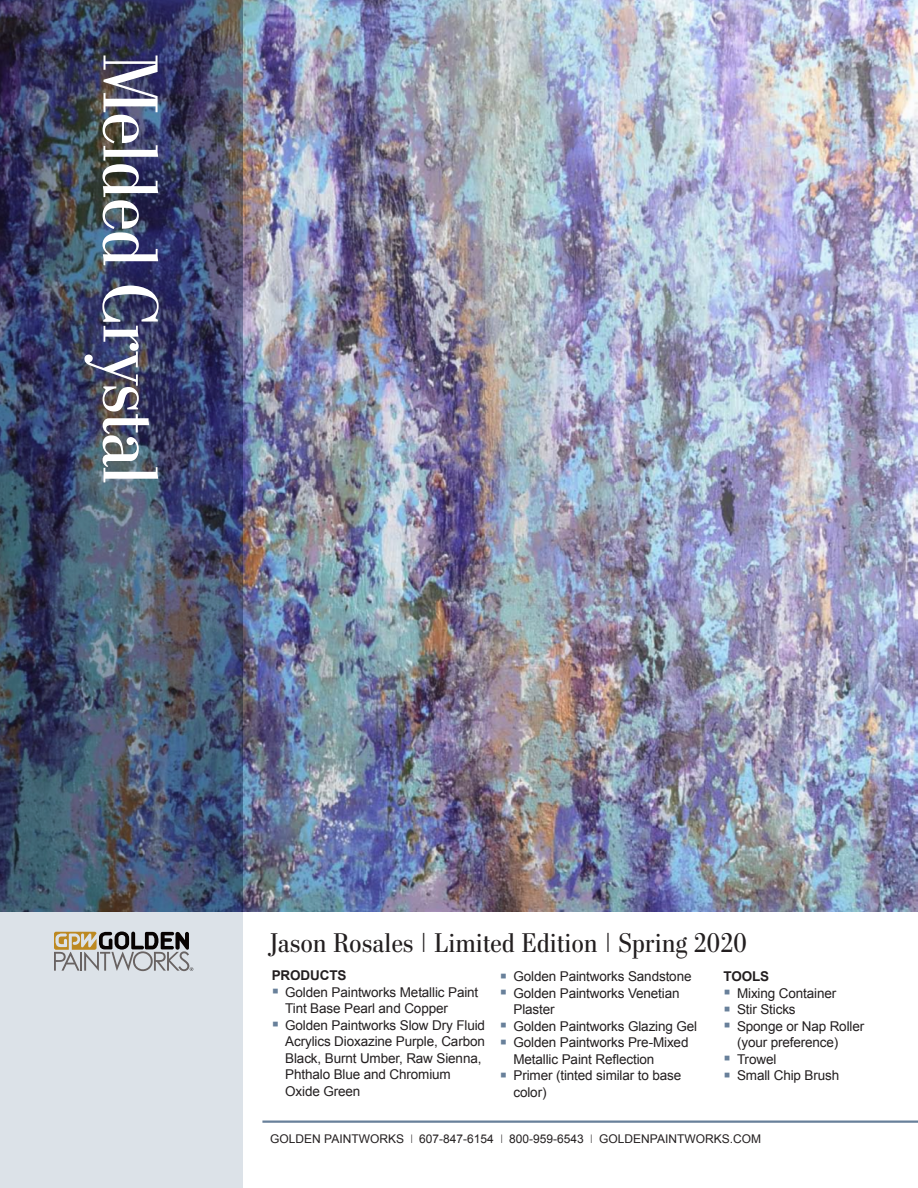
<style>
.page{position:relative;width:918px;height:1188px;background:#fff}
.page>*{position:absolute;margin:0;border:0;box-sizing:border-box;transform-origin:0 0}
.t1{font:78px "Stilson";letter-spacing:-.005em;color:#fff}
.t2{font:27px "Stilson";letter-spacing:.02em;color:#231f20}
.t3{font:13.5px/16.5px "Arial";letter-spacing:-.01em;color:#231f20}
.t4{font:700 13.5px "Arial";letter-spacing:-.01em;color:#231f20}
.t5{font:12px "Arial";color:#231f20}
.s1{font-size:21px;color:#68809a}
.s2{font-family:"Stilson"}
</style>
<div class="page">
<div style="left:0;top:889px;width:243px;height:299px;background:#dce2e8"></div>
<img style="left:243px;top:0;width:675px;height:911px">
<img style="left:0;top:0;width:243px;height:911px">
<hr style="left:262px;top:1121px;width:656px;height:2px;background:#68809a">
<svg style="left:54px;top:931px;width:139px;height:40px"></svg>
<p class="t1" style="left:176px;top:54px;width:432px;rotate:90deg">Melded Crystal</p>
<p class="t2" style="left:270px;top:927px;width:478px">Jason Rosales | Limited Edition | Spring 2020</p>
<p class="t4" style="left:272px;top:967px;width:76px">PRODUCTS</p>
<p class="t3" style="left:285px;top:984px;width:195px;text-indent:-14px"><span class="s1">▪</span> Golden Paintworks Metallic Paint<br>Tint Base Pearl and Copper</p>
<p class="t3" style="left:285px;top:1017px;width:201px;text-indent:-14px"><span class="s1">▪</span> Golden Paintworks Slow Dry Fluid<br>Acrylics Dioxazine Purple, Carbon<br>Black, Burnt Umber, Raw Sienna,<br>Phthalo Blue and Chromium<br>Oxide Green</p>
<p class="t5" style="left:270px;top:1131px;width:492px">GOLDEN PAINTWORKS <span class="s2">|</span> 607-847-6154 <span class="s2">|</span> 800-959-6543 <span class="s2">|</span> GOLDENPAINTWORKS.COM</p>
<p class="t3" style="left:500px;top:968px;width:193px"><span class="s1">▪</span> Golden Paintworks Sandstone</p>
<p class="t3" style="left:513px;top:985px;width:168px;text-indent:-14px"><span class="s1">▪</span> Golden Paintworks Venetian<br>Plaster</p>
<p class="t3" style="left:500px;top:1018px;width:199px"><span class="s1">▪</span> Golden Paintworks Glazing Gel</p>
<p class="t3" style="left:513px;top:1034px;width:177px;text-indent:-14px"><span class="s1">▪</span> Golden Paintworks Pre-Mixed<br>Metallic Paint Reflection</p>
<p class="t3" style="left:513px;top:1067px;width:169px;text-indent:-14px"><span class="s1">▪</span> Primer (tinted similar to base color)</p>
<p class="t4" style="left:724px;top:968px;width:47px">TOOLS</p>
<p class="t3" style="left:724px;top:985px;width:114px"><span class="s1">▪</span> Mixing Container</p>
<p class="t3" style="left:724px;top:1002px;width:74px"><span class="s1">▪</span> Stir Sticks</p>
<p class="t3" style="left:737px;top:1018px;width:129px;text-indent:-14px"><span class="s1">▪</span> Sponge or Nap Roller (your preference)</p>
<p class="t3" style="left:724px;top:1051px;width:54px"><span class="s1">▪</span> Trowel</p>
<p class="t3" style="left:724px;top:1068px;width:117px"><span class="s1">▪</span> Small Chip Brush</p>
</div>
